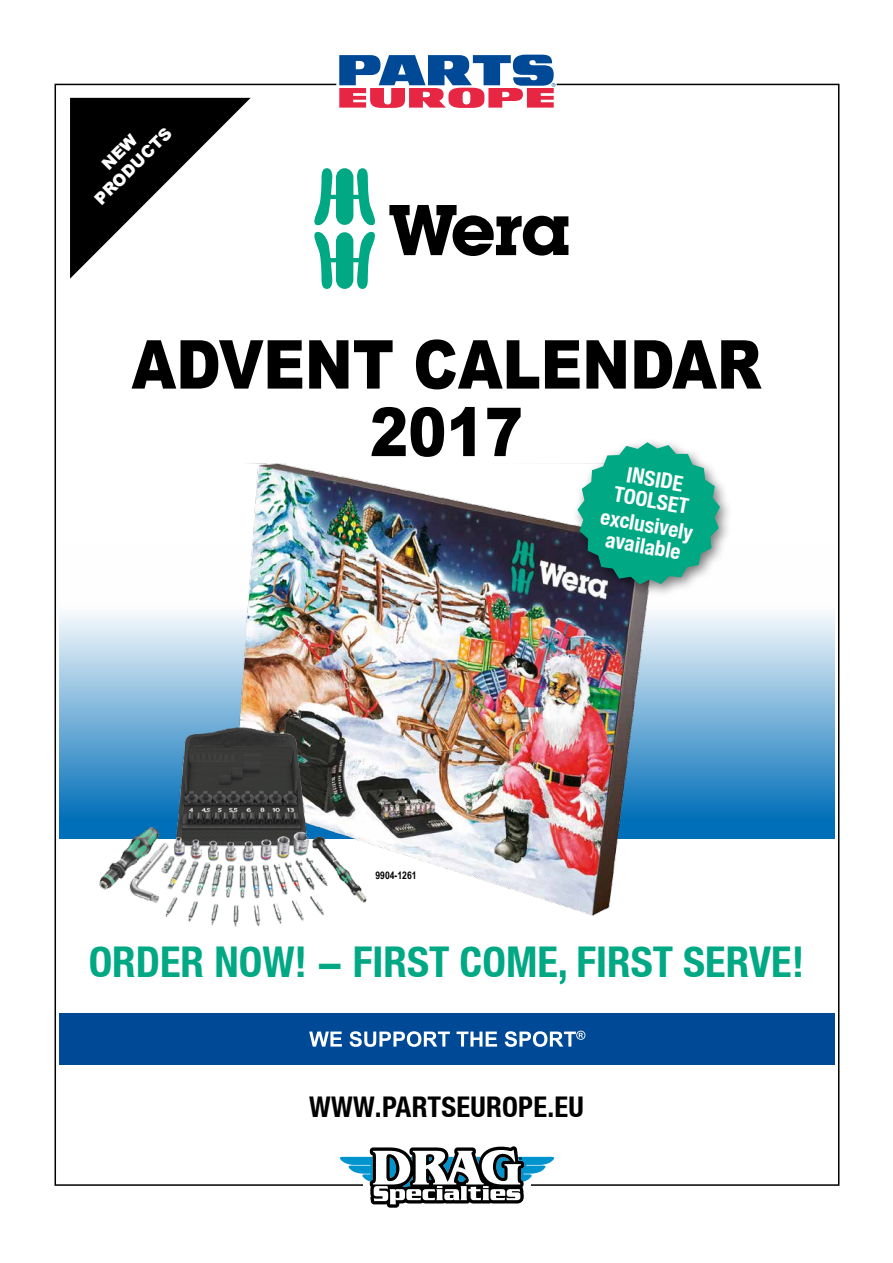
<style>
.page{position:relative;width:893px;height:1263px;background:#fff}
.page>*{position:absolute;margin:0;border:0;box-sizing:border-box;transform-origin:0 0}
.t1{font:900 67.5px/67.5px "Arial";color:#000;text-align:center;scale:.85 1}
.t2{font:700 condensed 42.45px "Helvetica Neue LT";color:#00a884}
.t3{font:700 condensed 28.5px "Helvetica Neue LT";letter-spacing:.01em;color:#000}
.t4{font:700 condensed 21.45px/21.5px "Helvetica Neue LT";color:#fff;text-align:center}
.t5{font:900 16.5px/19.5px "Arial";color:#fff;text-align:center}
.t6{font:700 10.5px "Arial Narrow";color:#000}
</style>
<div class="page">
<svg style="left:60px;top:613px;width:775px;height:225px;background:#80b6db"></svg>
<svg style="left:336px;top:54px;width:221px;height:54px"></svg>
<svg style="left:339px;top:1146px;width:216px;height:62px"></svg>
<div style="left:59px;top:1013px;width:776px;height:51px;background:#004996"></div>
<svg style="left:309px;top:1031px;width:276px;height:16px"></svg>
<svg style="left:70px;top:98px;width:181px;height:181px"></svg>
<svg style="left:314px;top:168px;width:61px;height:121px"></svg>
<svg style="left:389px;top:205px;width:179px;height:51px"></svg>
<img style="left:234px;top:464px;width:420px;height:451px">
<img style="left:99px;top:726px;width:268px;height:201px">
<div style="left:571px;top:436px;width:163px;height:162px;background:#000;opacity:.54"></div>
<svg style="left:577px;top:441px;width:144px;height:144px;background:#38af96"></svg>
<p class="t5" style="left:76px;top:181px;width:103px;rotate:-45deg">NEW<br>PRODUCTS</p>
<h1 class="t1" style="left:132px;top:329px;width:743px">ADVENT CALENDAR<br>2017</h1>
<p class="t6" style="left:375px;top:868px;width:43px">9904-1261</p>
<p class="t4" style="left:620px;top:461px;width:77px;rotate:10deg">INSIDE<br>TOOLSET</p>
<p class="t4" style="left:603px;top:506px;width:95px;rotate:10deg">exclusively available</p>
<h2 class="t2" style="left:89px;top:936px;width:717px">ORDER NOW! - FIRST COME, FIRST SERVE!</h2>
<h3 class="t3" style="left:309px;top:1090px;width:276px">WWW.PARTSEUROPE.EU</h3>
</div>
